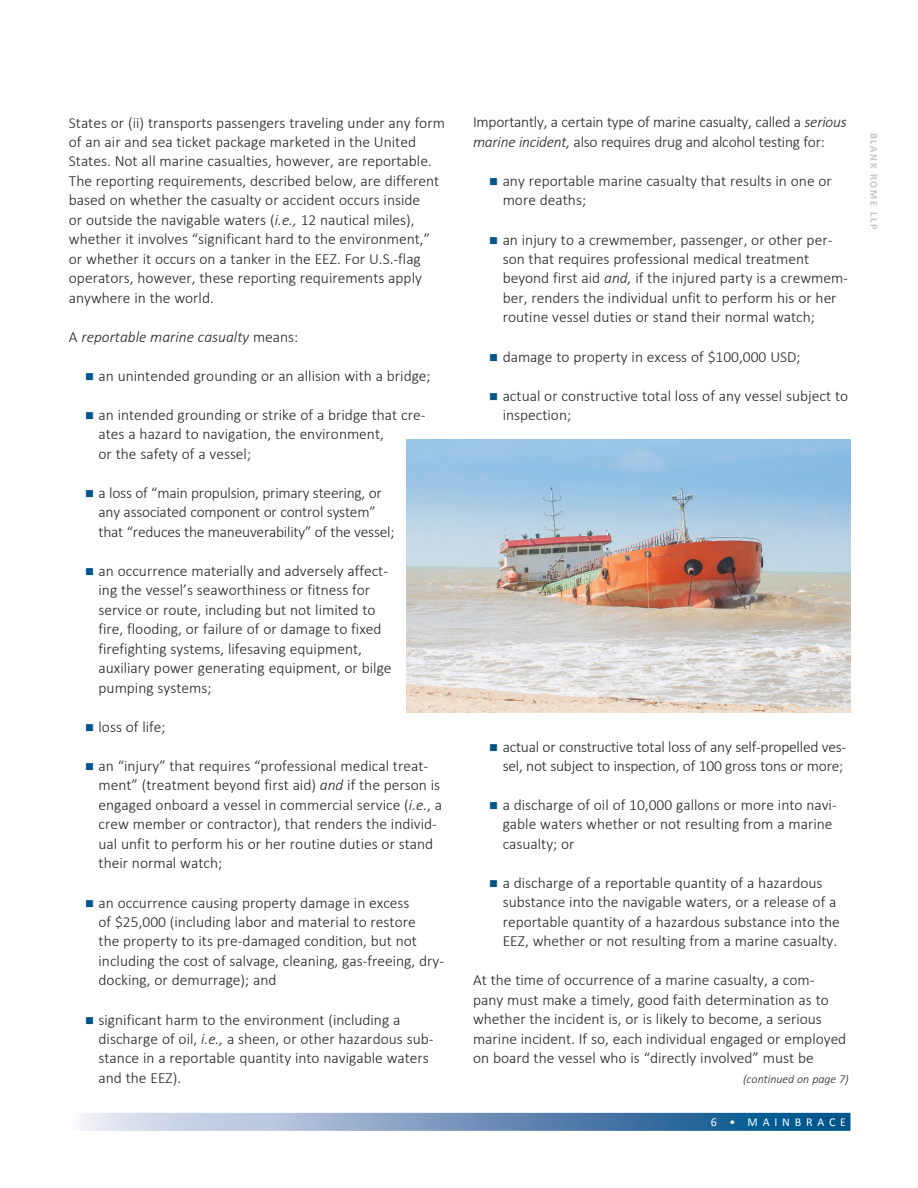
<style>
.page{position:relative;width:918px;height:1188px;background:#fff}
.page>*{position:absolute;margin:0;border:0;box-sizing:border-box;transform-origin:0 0}
.t1{font:300 15.45px/19.5px "Calibri";color:#231f20}
.t2{font:italic 300 15.45px "Calibri";color:#231f20}
.t3{font:italic 300 12px "Calibri";color:#231f20}
.t4{font:12px "Calibri";letter-spacing:.4em;color:#fff}
.t5{font:700 10.5px "Calibri";letter-spacing:.15em;color:#c9c5c2}
.s1{font-style:italic}
.s2{font-style:normal}
</style>
<div class="page">
<svg style="left:80px;top:1113px;width:770px;height:18px;background:#7398bc"></svg>
<img style="left:406px;top:440px;width:444px;height:272px">
<p class="t1" style="left:69px;top:112px;width:378px">States or (ii) transports passengers traveling under any form of an air and sea ticket package marketed in the United States. Not all marine casualties, however, are reportable.<br>The reporting requirements, described below, are different based on whether the casualty or accident occurs inside<br>or outside the navigable waters (<span class="s1">i.e.,</span> 12 nautical miles), whether it involves “significant hard to the environment,” or whether it occurs on a tanker in the EEZ. For U.S.-flag operators, however, these reporting requirements apply anywhere in the world.</p>
<p class="t2" style="left:69px;top:327px;width:231px"><span class="s2">A</span> reportable marine casualty <span class="s2">means:</span></p>
<p class="t1" style="left:99px;top:366px;width:334px">an unintended grounding or an allision with a bridge;</p>
<p class="t1" style="left:99px;top:405px;width:328px">an intended grounding or strike of a bridge that cre&shy;ates a hazard to navigation, the environment,<br>or the safety of a vessel;</p>
<p class="t1" style="left:99px;top:483px;width:297px">a loss of “main propulsion, primary steering, or any associated component or control system” that “reduces the maneuverability” of the vessel;</p>
<p class="t1" style="left:99px;top:561px;width:295px">an occurrence materially and adversely affect&shy;ing the vessel’s seaworthiness or fitness for service or route, including but not limited to fire, flooding, or failure of or damage to fixed firefighting systems, lifesaving equipment, auxiliary power generating equipment, or bilge pumping systems;</p>
<p class="t1" style="left:99px;top:717px;width:69px">loss of life;</p>
<p class="t1" style="left:99px;top:756px;width:345px">an “injury” that requires “professional medical treat&shy;ment” (treatment beyond first aid) <span class="s1">and</span> if the person is engaged onboard a vessel in commercial service (<span class="s1">i.e.</span>, a crew member or contractor), that renders the individ&shy;ual unfit to perform his or her routine duties or stand their normal watch;</p>
<p class="t1" style="left:99px;top:892px;width:347px">an occurrence causing property damage in excess<br>of $25,000 (including labor and material to restore<br>the property to its pre-damaged condition, but not including the cost of salvage, cleaning, gas-freeing, dry&shy;docking, or demurrage); and</p>
<p class="t1" style="left:99px;top:1009px;width:336px">significant harm to the environment (including a discharge of oil, <span class="s1">i.e.,</span> a sheen, or other hazardous sub&shy;stance in a reportable quantity into navigable waters and the EEZ).</p>
<p class="t1" style="left:473px;top:112px;width:375px">Importantly, a certain type of marine casualty, called a <span class="s1">serious marine incident,</span> also requires drug and alcohol testing for:</p>
<p class="t1" style="left:503px;top:171px;width:331px">any reportable marine casualty that results in one or more deaths;</p>
<p class="t1" style="left:503px;top:229px;width:347px">an injury to a crewmember, passenger, or other per&shy;son that requires professional medical treatment beyond first aid <span class="s1">and,</span> if the injured party is a crewmem&shy;ber, renders the individual unfit to perform his or her routine vessel duties or stand their normal watch;</p>
<p class="t1" style="left:503px;top:346px;width:299px">damage to property in excess of $100,000 USD;</p>
<p class="t1" style="left:503px;top:385px;width:347px">actual or constructive total loss of any vessel subject to inspection;</p>
<p class="t5" style="left:881px;top:133px;width:98px;rotate:90deg">BLANKROME LLP</p>
<p class="t1" style="left:503px;top:736px;width:345px">actual or constructive total loss of any self-propelled ves&shy;sel, not subject to inspection, of 100 gross tons or more;</p>
<p class="t1" style="left:503px;top:795px;width:336px">a discharge of oil of 10,000 gallons or more into navi&shy;gable waters whether or not resulting from a marine casualty; or</p>
<p class="t1" style="left:503px;top:873px;width:339px">a discharge of a reportable quantity of a hazardous substance into the navigable waters, or a release of a reportable quantity of a hazardous substance into the EEZ, whether or not resulting from a marine casualty.</p>
<p class="t1" style="left:473px;top:970px;width:375px">At the time of occurrence of a marine casualty, a com&shy;pany must make a timely, good faith determination as to whether the incident is, or is likely to become, a serious marine incident. If so, each individual engaged or employed on board the vessel who is “directly involved” must be</p>
<p class="t3" style="left:743px;top:1072px;width:107px">(continued on page 7)</p>
<p class="t4" style="left:711px;top:1115px;width:137px">6 • MAINBRACE</p>
</div>
